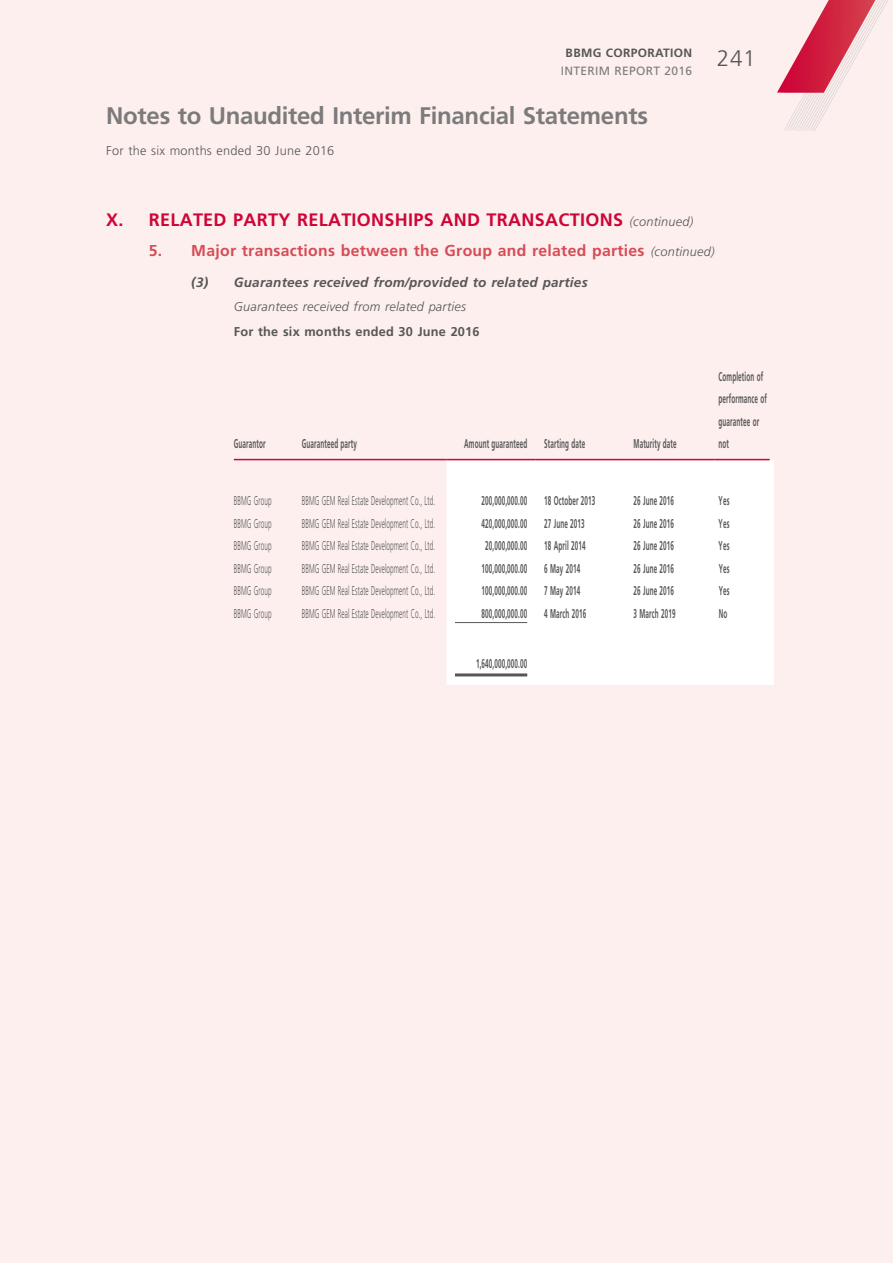
<style>
.page{position:relative;width:893px;height:1263px;background:#fcefee}
.page>*{position:absolute;margin:0;border:0;box-sizing:border-box;transform-origin:0 0}
.t1{font:700 24px "Frutiger LT Std";letter-spacing:-.015em;color:#7c7b7b}
.t2{font:300 22.5px "Frutiger LT Std";color:#575756}
.t3{font:700 18px "Frutiger LT Std";letter-spacing:.015em;color:#ce0538}
.t4{font:700 15.75px "Frutiger LT Std";letter-spacing:.015em;color:#d74b55}
.t5{font:italic 700 13.5px "Frutiger LT Std";letter-spacing:.015em;color:#575756}
.t6{font:700 12.75px/22.5px "Frutiger LT Std";letter-spacing:.015em;color:#575756;scale:.5 1}
.t7{font:300 12.75px "Frutiger LT Std";letter-spacing:.015em;color:#575756;scale:.5 1}
.t8{font:italic 300 12.75px "Frutiger LT Std";letter-spacing:.015em;color:#575756}
.t9{font:300 12.75px "Frutiger LT Std";letter-spacing:.015em;color:#575756}
.t10{font:700 12.75px "Frutiger LT Std";letter-spacing:.015em;color:#575756}
.t11{font:12px "Frutiger LT Std";letter-spacing:.03em;color:#7c7b7b}
.t12{font:700 12px "Frutiger LT Std";letter-spacing:.03em;color:#575756}
.s1{font-weight:300;font-style:italic;font-size:12.75px;color:#575756}
</style>
<div class="page">
<svg style="left:446px;top:460px;width:328px;height:225px"></svg>
<hr style="left:234px;top:459px;width:68px;height:1px;background:#ce0538">
<hr style="left:302px;top:459px;width:144px;height:1px;background:#ce0538">
<hr style="left:446px;top:459px;width:90px;height:1px;background:#ce0538">
<hr style="left:536px;top:459px;width:89px;height:1px;background:#ce0538">
<hr style="left:625px;top:459px;width:89px;height:1px;background:#ce0538">
<hr style="left:714px;top:459px;width:56px;height:1px;background:#ce0538">
<hr style="left:455px;top:622px;width:72px;height:1px;background:#575756">
<hr style="left:455px;top:673px;width:72px;height:3px;background:#575756">
<p class="t12" style="left:566px;top:47px;width:128px">BBMG CORPORATION</p>
<p class="t11" style="left:561px;top:65px;width:133px">INTERIM REPORT 2016</p>
<h1 class="t1" style="left:106px;top:106px;width:543px">Notes to Unaudited Interim Financial Statements</h1>
<p class="t9" style="left:106px;top:145px;width:230px">For the six months ended 30 June 2016</p>
<h2 class="t2" style="left:717px;top:48px;width:40px">241</h2>
<h3 class="t3" style="left:106px;top:212px;width:588px">X. RELATED PARTY RELATIONSHIPS AND TRANSACTIONS <span class="s1">(continued)</span></h3>
<p class="t4" style="left:149px;top:243px;width:567px">5. Major transactions between the Group and related parties <span class="s1">(continued)</span></p>
<p class="t5" style="left:191px;top:276px;width:398px">(3) Guarantees received from/provided to related parties</p>
<p class="t8" style="left:234px;top:301px;width:234px">Guarantees received from related parties</p>
<p class="t10" style="left:234px;top:326px;width:247px">For the six months ended 30 June 2016</p>
<p class="t6" style="left:234px;top:433px;width:65px">Guarantor</p>
<p class="t6" style="left:302px;top:433px;width:112px">Guaranteed party</p>
<p class="t6" style="left:464px;top:433px;width:128px">Amount guaranteed</p>
<p class="t6" style="left:544px;top:433px;width:83px">Starting date</p>
<p class="t6" style="left:633px;top:433px;width:88px">Maturity date</p>
<p class="t6" style="left:719px;top:366px;width:98px">Completion of performance of guarantee or not</p>
<p class="t7" style="left:234px;top:495px;width:77px">BBMG Group</p>
<p class="t7" style="left:302px;top:495px;width:268px">BBMG GEM Real Estate Development Co., Ltd.</p>
<p class="t6" style="left:481px;top:490px;width:93px">200,000,000.00</p>
<p class="t6" style="left:544px;top:490px;width:104px">18 October 2013</p>
<p class="t6" style="left:633px;top:490px;width:83px">26 June 2016</p>
<p class="t6" style="left:719px;top:490px;width:23px">Yes</p>
<p class="t7" style="left:234px;top:518px;width:77px">BBMG Group</p>
<p class="t7" style="left:302px;top:518px;width:268px">BBMG GEM Real Estate Development Co., Ltd.</p>
<p class="t6" style="left:481px;top:513px;width:93px">420,000,000.00</p>
<p class="t6" style="left:544px;top:513px;width:83px">27 June 2013</p>
<p class="t6" style="left:633px;top:513px;width:83px">26 June 2016</p>
<p class="t6" style="left:719px;top:513px;width:23px">Yes</p>
<p class="t7" style="left:234px;top:540px;width:77px">BBMG Group</p>
<p class="t7" style="left:302px;top:540px;width:268px">BBMG GEM Real Estate Development Co., Ltd.</p>
<p class="t6" style="left:485px;top:535px;width:86px">20,000,000.00</p>
<p class="t6" style="left:544px;top:535px;width:84px">18 April 2014</p>
<p class="t6" style="left:633px;top:535px;width:83px">26 June 2016</p>
<p class="t6" style="left:719px;top:535px;width:23px">Yes</p>
<p class="t7" style="left:234px;top:563px;width:77px">BBMG Group</p>
<p class="t7" style="left:302px;top:563px;width:268px">BBMG GEM Real Estate Development Co., Ltd.</p>
<p class="t6" style="left:482px;top:558px;width:93px">100,000,000.00</p>
<p class="t6" style="left:544px;top:558px;width:74px">6 May 2014</p>
<p class="t6" style="left:633px;top:558px;width:83px">26 June 2016</p>
<p class="t6" style="left:719px;top:558px;width:23px">Yes</p>
<p class="t7" style="left:234px;top:585px;width:77px">BBMG Group</p>
<p class="t7" style="left:302px;top:585px;width:268px">BBMG GEM Real Estate Development Co., Ltd.</p>
<p class="t6" style="left:482px;top:580px;width:93px">100,000,000.00</p>
<p class="t6" style="left:544px;top:580px;width:74px">7 May 2014</p>
<p class="t6" style="left:634px;top:580px;width:83px">26 June 2016</p>
<p class="t6" style="left:719px;top:580px;width:23px">Yes</p>
<p class="t7" style="left:234px;top:608px;width:77px">BBMG Group</p>
<p class="t7" style="left:302px;top:608px;width:268px">BBMG GEM Real Estate Development Co., Ltd.</p>
<p class="t6" style="left:482px;top:603px;width:93px">800,000,000.00</p>
<p class="t6" style="left:544px;top:603px;width:85px">4 March 2016</p>
<p class="t6" style="left:634px;top:603px;width:85px">3 March 2019</p>
<p class="t6" style="left:719px;top:603px;width:19px">No</p>
<p class="t6" style="left:476px;top:653px;width:104px">1,640,000,000.00</p>
</div>
